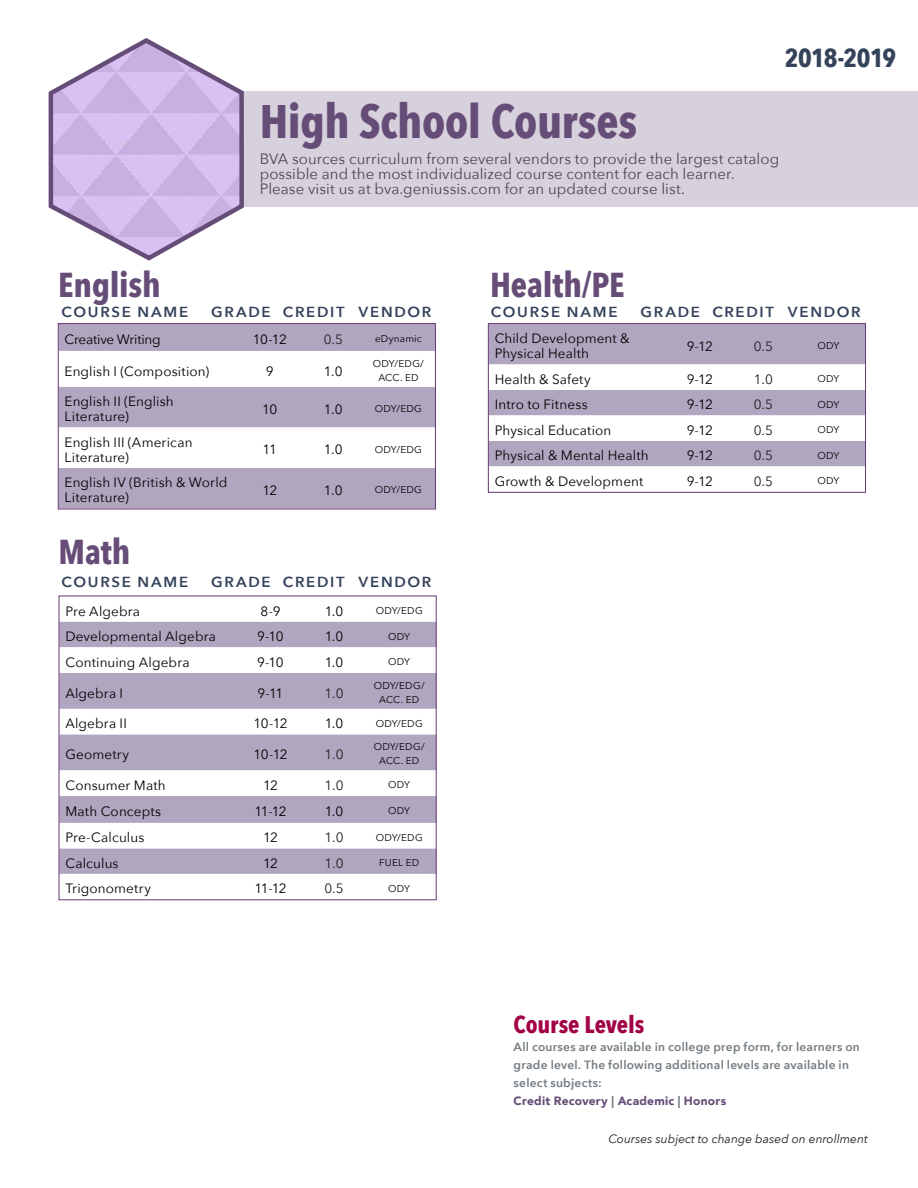
<style>
.page{position:relative;width:918px;height:1188px;background:#fff}
.page>*{position:absolute;margin:0;border:0;box-sizing:border-box;transform-origin:0 0}
.t1{font:700 46.95px "Avenir Next Condensed";letter-spacing:-.01em;color:#664d77}
.t2{font:700 34.5px "Avenir Next Condensed";letter-spacing:-.005em;color:#664d77}
.t3{font:700 26.1px "Avenir Next Condensed";letter-spacing:-.02em;color:#34425a}
.t4{font:700 24px "Avenir Next Condensed";letter-spacing:-.005em;color:#a30146}
.t5{font:15px/15px "Avenir Next";letter-spacing:.005em;color:#494a4b}
.t6{font:600 14.55px "Avenir Next";letter-spacing:.115em;color:#34425a}
.t7{font:13.5px/15px "Avenir Next";letter-spacing:.01em;color:#000}
.t8{font:13.5px "Avenir Next";color:#231f20}
.t9{font:13.5px "Avenir Next";letter-spacing:-.02em;color:#000}
.t10{font:600 12px/18px "Avenir Next";letter-spacing:.02em;color:#737c82}
.t11{font:italic 12px "Avenir Next";color:#231f20}
.t12{font:9.9px/14.1px "Avenir Next";letter-spacing:.015em;color:#000;text-align:center}
.s1{font-family:"Avenir";font-weight:900;color:#664d77}
.s2{font-family:"Avenir";font-weight:900}
</style>
<div class="page">
<div style="left:242px;top:92px;width:676px;height:115px;background:#d7d1de"></div>
<svg style="left:48px;top:38px;width:198px;height:223px"></svg>
<svg style="left:61px;top:621px;width:374px;height:1px"></svg>
<div style="left:61px;top:622px;width:374px;height:25px;background:#b1a6c0"></div>
<svg style="left:61px;top:647px;width:374px;height:227px;fill:#b1a6c0"></svg>
<svg style="left:61px;top:709px;width:374px;height:139px"></svg>
<div style="left:59px;top:596px;width:378px;height:304px;border:1px solid #683774"></div>
<div style="left:490px;top:325px;width:374px;height:39px;background:#b1a6c0"></div>
<svg style="left:490px;top:364px;width:374px;height:103px"></svg>
<div style="left:488px;top:323px;width:378px;height:170px;border:1px solid #683774"></div>
<div style="left:60px;top:325px;width:374px;height:182px;background:#b1a6c0"></div>
<svg style="left:60px;top:351px;width:374px;height:117px"></svg>
<div style="left:58px;top:323px;width:378px;height:186px;border:1px solid #683774"></div>
<p class="t1" style="left:260px;top:93px;width:379px">High School Courses</p>
<p class="t3" style="left:785px;top:41px;width:113px">2018-2019</p>
<p class="t5" style="left:260px;top:151px;width:521px">BVA sources curriculum from several vendors to provide the largest catalog possible and the most individualized course content for each learner.<br>Please visit us at bva.geniussis.com for an updated course list.</p>
<p class="t2" style="left:58px;top:264px;width:104px">English</p>
<p class="t9" style="left:65px;top:328px;width:98px">Creative Writing</p>
<p class="t7" style="left:253px;top:331px;width:36px">10-12</p>
<p class="t8" style="left:324px;top:328px;width:21px">0.5</p>
<p class="t12" style="left:375px;top:331px;width:48px">eDynamic</p>
<p class="t7" style="left:65px;top:363px;width:146px">English I (Composition)</p>
<p class="t7" style="left:266px;top:363px;width:9px">9</p>
<p class="t7" style="left:324px;top:363px;width:20px">1.0</p>
<p class="t12" style="left:373px;top:356px;width:53px">ODY/EDG/<br>ACC. ED</p>
<p class="t7" style="left:65px;top:394px;width:111px">English II (English<br>Literature)</p>
<p class="t7" style="left:262px;top:401px;width:17px">10</p>
<p class="t7" style="left:324px;top:401px;width:20px">1.0</p>
<p class="t12" style="left:375px;top:401px;width:49px">ODY/EDG</p>
<p class="t7" style="left:65px;top:434px;width:129px">English III (American<br>Literature)</p>
<p class="t7" style="left:263px;top:442px;width:16px">11</p>
<p class="t7" style="left:324px;top:442px;width:20px">1.0</p>
<p class="t12" style="left:375px;top:442px;width:49px">ODY/EDG</p>
<p class="t7" style="left:65px;top:475px;width:164px">English IV (British &amp; World<br>Literature)</p>
<p class="t7" style="left:262px;top:482px;width:16px">12</p>
<p class="t7" style="left:324px;top:482px;width:20px">1.0</p>
<p class="t12" style="left:375px;top:482px;width:49px">ODY/EDG</p>
<p class="t6" style="left:62px;top:300px;width:128px">COURSE NAME</p>
<p class="t6" style="left:211px;top:300px;width:61px">GRADE</p>
<p class="t6" style="left:283px;top:300px;width:63px">CREDIT</p>
<p class="t6" style="left:359px;top:300px;width:74px">VENDOR</p>
<p class="t2" style="left:59px;top:530px;width:73px">Math</p>
<p class="t6" style="left:62px;top:569px;width:128px">COURSE NAME</p>
<p class="t6" style="left:211px;top:569px;width:61px">GRADE</p>
<p class="t6" style="left:283px;top:569px;width:63px">CREDIT</p>
<p class="t6" style="left:359px;top:569px;width:74px">VENDOR</p>
<p class="t7" style="left:65px;top:603px;width:76px">Pre Algebra</p>
<p class="t7" style="left:260px;top:603px;width:22px">8-9</p>
<p class="t7" style="left:325px;top:603px;width:20px">1.0</p>
<p class="t12" style="left:376px;top:603px;width:49px">ODY/EDG</p>
<p class="t7" style="left:65px;top:629px;width:152px">Developmental Algebra</p>
<p class="t7" style="left:257px;top:629px;width:28px">9-10</p>
<p class="t7" style="left:325px;top:629px;width:20px">1.0</p>
<p class="t12" style="left:388px;top:629px;width:23px">ODY</p>
<p class="t7" style="left:65px;top:654px;width:126px">Continuing Algebra</p>
<p class="t7" style="left:257px;top:654px;width:28px">9-10</p>
<p class="t7" style="left:325px;top:654px;width:20px">1.0</p>
<p class="t12" style="left:388px;top:654px;width:23px">ODY</p>
<p class="t7" style="left:65px;top:685px;width:59px">Algebra I</p>
<p class="t7" style="left:258px;top:685px;width:27px">9-11</p>
<p class="t8" style="left:324px;top:682px;width:21px">1.0</p>
<p class="t12" style="left:374px;top:678px;width:53px">ODY/EDG/<br>ACC. ED</p>
<p class="t7" style="left:65px;top:716px;width:63px">Algebra II</p>
<p class="t7" style="left:253px;top:716px;width:36px">10-12</p>
<p class="t7" style="left:325px;top:716px;width:20px">1.0</p>
<p class="t12" style="left:376px;top:716px;width:49px">ODY/EDG</p>
<p class="t7" style="left:65px;top:746px;width:65px">Geometry</p>
<p class="t7" style="left:253px;top:746px;width:36px">10-12</p>
<p class="t8" style="left:324px;top:743px;width:21px">1.0</p>
<p class="t12" style="left:374px;top:739px;width:53px">ODY/EDG/<br>ACC. ED</p>
<p class="t7" style="left:65px;top:777px;width:102px">Consumer Math</p>
<p class="t7" style="left:263px;top:777px;width:16px">12</p>
<p class="t8" style="left:324px;top:774px;width:21px">1.0</p>
<p class="t12" style="left:388px;top:777px;width:23px">ODY</p>
<p class="t7" style="left:65px;top:803px;width:97px">Math Concepts</p>
<p class="t7" style="left:254px;top:803px;width:34px">11-12</p>
<p class="t7" style="left:325px;top:803px;width:20px">1.0</p>
<p class="t12" style="left:388px;top:803px;width:23px">ODY</p>
<p class="t7" style="left:65px;top:830px;width:81px">Pre-Calculus</p>
<p class="t7" style="left:263px;top:830px;width:16px">12</p>
<p class="t8" style="left:324px;top:826px;width:21px">1.0</p>
<p class="t12" style="left:376px;top:830px;width:49px">ODY/EDG</p>
<p class="t7" style="left:65px;top:855px;width:55px">Calculus</p>
<p class="t7" style="left:263px;top:855px;width:16px">12</p>
<p class="t8" style="left:324px;top:852px;width:21px">1.0</p>
<p class="t12" style="left:379px;top:855px;width:42px">FUEL ED</p>
<p class="t7" style="left:65px;top:881px;width:87px">Trigonometry</p>
<p class="t7" style="left:254px;top:881px;width:34px">11-12</p>
<p class="t8" style="left:324px;top:877px;width:21px">0.5</p>
<p class="t12" style="left:388px;top:881px;width:23px">ODY</p>
<p class="t2" style="left:490px;top:264px;width:136px">Health/PE</p>
<p class="t7" style="left:495px;top:331px;width:137px">Child Development &amp;<br>Physical Health</p>
<p class="t7" style="left:687px;top:338px;width:28px">9-12</p>
<p class="t8" style="left:754px;top:335px;width:21px">0.5</p>
<p class="t12" style="left:818px;top:338px;width:23px">ODY</p>
<p class="t7" style="left:495px;top:371px;width:98px">Health &amp; Safety</p>
<p class="t7" style="left:687px;top:371px;width:28px">9-12</p>
<p class="t8" style="left:754px;top:368px;width:21px">1.0</p>
<p class="t12" style="left:818px;top:371px;width:23px">ODY</p>
<p class="t7" style="left:495px;top:397px;width:94px">Intro to Fitness</p>
<p class="t7" style="left:687px;top:397px;width:28px">9-12</p>
<p class="t8" style="left:754px;top:393px;width:21px">0.5</p>
<p class="t12" style="left:818px;top:397px;width:23px">ODY</p>
<p class="t7" style="left:495px;top:422px;width:118px">Physical Education</p>
<p class="t7" style="left:687px;top:422px;width:28px">9-12</p>
<p class="t8" style="left:754px;top:419px;width:21px">0.5</p>
<p class="t12" style="left:818px;top:422px;width:23px">ODY</p>
<p class="t7" style="left:495px;top:448px;width:156px">Physical &amp; Mental Health</p>
<p class="t7" style="left:687px;top:448px;width:28px">9-12</p>
<p class="t8" style="left:754px;top:444px;width:21px">0.5</p>
<p class="t12" style="left:818px;top:448px;width:23px">ODY</p>
<p class="t7" style="left:495px;top:473px;width:150px">Growth &amp; Development</p>
<p class="t7" style="left:687px;top:473px;width:28px">9-12</p>
<p class="t8" style="left:754px;top:470px;width:21px">0.5</p>
<p class="t12" style="left:818px;top:473px;width:23px">ODY</p>
<p class="t6" style="left:491px;top:300px;width:128px">COURSE NAME</p>
<p class="t6" style="left:640px;top:300px;width:61px">GRADE</p>
<p class="t6" style="left:712px;top:300px;width:63px">CREDIT</p>
<p class="t6" style="left:788px;top:300px;width:74px">VENDOR</p>
<p class="t4" style="left:514px;top:1010px;width:132px">Course Levels</p>
<p class="t10" style="left:514px;top:1037px;width:348px">All courses are available in college prep form, for learners on grade level. The following additional levels are available in select subjects:<br><span class="s1">Credit Recovery</span> <span class="s2">|</span> <span class="s1">Academic</span> <span class="s2">|</span> <span class="s1">Honors</span></p>
<p class="t11" style="left:608px;top:1129px;width:261px">Courses subject to change based on enrollment</p>
</div>
